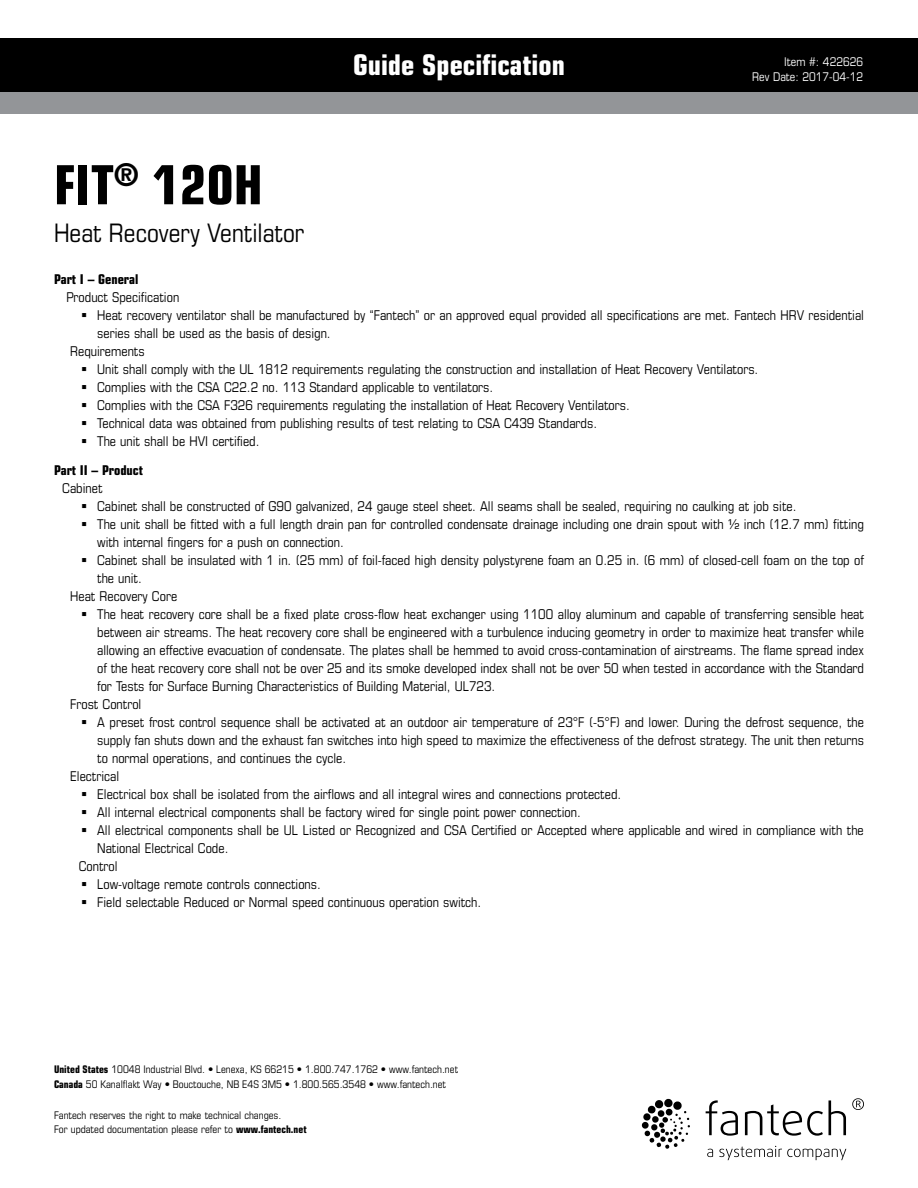
<style>
.page{position:relative;width:918px;height:1188px;background:#fff}
.page>*{position:absolute;margin:0;border:0;box-sizing:border-box;transform-origin:0 0}
.t1{font:700 condensed 54px "Eurostile LT Std";color:#000}
.t2{font:700 condensed 28.5px "Eurostile LT Std";color:#fff}
.t3{font:condensed 25.5px "Eurostile LT Std";color:#000}
.t4{font:condensed 13.5px/28.8px "Eurostile LT Std";color:#000}
.t5{font:700 condensed 13.5px "Eurostile LT Std";color:#000}
.t6{font:condensed 12px/14.4px "Eurostile LT Std";color:#fff;text-align:right}
.t7{font:condensed 10.5px/14.4px "Eurostile LT Std";color:#000}
.s1{font-weight:700}
</style>
<div class="page">
<div style="left:0;top:38px;width:918px;height:54px;background:#000"></div>
<div style="left:0;top:92px;width:918px;height:21px;background:#939598"></div>
<svg style="left:642px;top:1098px;width:48px;height:51px"></svg>
<svg style="left:707px;top:1149px;width:6px;height:8px"></svg>
<svg style="left:719px;top:1146px;width:127px;height:14px"></svg>
<svg style="left:706px;top:1100px;width:32px;height:36px"></svg>
<svg style="left:745px;top:1104px;width:78px;height:32px"></svg>
<svg style="left:829px;top:1100px;width:17px;height:35px"></svg>
<svg style="left:852px;top:1098px;width:12px;height:12px"></svg>
<h2 class="t2" style="left:353px;top:47px;width:213px">Guide Specification</h2>
<p class="t6" style="left:752px;top:54px;width:112px">Item #: 422626<br>Rev Date: 2017-04-12</p>
<h1 class="t1" style="left:54px;top:152px;width:210px">FIT<sup>®</sup> 120H</h1>
<h3 class="t3" style="left:54px;top:217px;width:252px">Heat Recovery Ventilator</h3>
<p class="t5" style="left:54px;top:271px;width:86px">Part I – General</p>
<p class="t4" style="left:66px;top:283px;width:114px">Product Specification</p>
<p class="t4" style="left:81px;top:301px;width:785px">▪ Heat recovery ventilator shall be manufactured by “Fantech” or an approved equal provided all specifications are met. Fantech HRV residential</p>
<p class="t4" style="left:97px;top:319px;width:235px">series shall be used as the basis of design.</p>
<p class="t4" style="left:70px;top:337px;width:76px">Requirements</p>
<p class="t4" style="left:81px;top:355px;width:679px">▪ Unit shall comply with the UL 1812 requirements regulating the construction and installation of Heat Recovery Ventilators.</p>
<p class="t4" style="left:81px;top:373px;width:414px">▪ Complies with the CSA C22.2 no. 113 Standard applicable to ventilators.</p>
<p class="t4" style="left:81px;top:391px;width:550px">▪ Complies with the CSA F326 requirements regulating the installation of Heat Recovery Ventilators.</p>
<p class="t4" style="left:81px;top:409px;width:518px">▪ Technical data was obtained from publishing results of test relating to CSA C439 Standards.</p>
<p class="t4" style="left:54px;top:427px;width:207px;text-indent:27px">▪ The unit shall be HVI certified.<br><span class="s1">Part II – Product</span></p>
<p class="t4" style="left:62px;top:474px;width:42px">Cabinet</p>
<p class="t4" style="left:81px;top:492px;width:717px">▪ Cabinet shall be constructed of G90 galvanized, 24 gauge steel sheet. All seams shall be sealed, requiring no caulking at job site.</p>
<p class="t4" style="left:97px;top:515px;width:768px;line-height:18px;text-indent:-16px">▪ The unit shall be fitted with a full length drain pan for controlled condensate drainage including one drain spout with ½ inch (12.7 mm) fitting with internal fingers for a push on connection.</p>
<p class="t4" style="left:81px;top:546px;width:785px">▪ Cabinet shall be insulated with 1 in. (25 mm) of foil-faced high density polystyrene foam an 0.25 in. (6 mm) of closed-cell foam on the top of</p>
<p class="t4" style="left:97px;top:564px;width:46px">the unit.</p>
<p class="t4" style="left:70px;top:582px;width:109px">Heat Recovery Core</p>
<p class="t4" style="left:81px;top:600px;width:785px">▪ The heat recovery core shall be a fixed plate cross-flow heat exchanger using 1100 alloy aluminum and capable of transferring sensible heat</p>
<p class="t4" style="left:97px;top:618px;width:768px">between air streams. The heat recovery core shall be engineered with a turbulence inducing geometry in order to maximize heat transfer while</p>
<p class="t4" style="left:97px;top:636px;width:768px">allowing an effective evacuation of condensate. The plates shall be hemmed to avoid cross-contamination of airstreams. The flame spread index</p>
<p class="t4" style="left:97px;top:654px;width:768px">of the heat recovery core shall not be over 25 and its smoke developed index shall not be over 50 when tested in accordance with the Standard</p>
<p class="t4" style="left:97px;top:672px;width:400px">for Tests for Surface Burning Characteristics of Building Material, UL723.</p>
<p class="t4" style="left:70px;top:690px;width:73px">Frost Control</p>
<p class="t4" style="left:81px;top:708px;width:785px">▪ A preset frost control sequence shall be activated at an outdoor air temperature of 23°F (-5°F) and lower. During the defrost sequence, the</p>
<p class="t4" style="left:97px;top:726px;width:768px">supply fan shuts down and the exhaust fan switches into high speed to maximize the effectiveness of the defrost strategy. The unit then returns</p>
<p class="t4" style="left:97px;top:744px;width:251px">to normal operations, and continues the cycle.</p>
<p class="t4" style="left:70px;top:762px;width:50px">Electrical</p>
<p class="t4" style="left:81px;top:780px;width:542px">▪ Electrical box shall be isolated from the airflows and all integral wires and connections protected.</p>
<p class="t4" style="left:81px;top:798px;width:501px">▪ All internal electrical components shall be factory wired for single point power connection.</p>
<p class="t4" style="left:81px;top:816px;width:784px">▪ All electrical components shall be UL Listed or Recognized and CSA Certified or Accepted where applicable and wired in compliance with the</p>
<p class="t4" style="left:97px;top:834px;width:133px">National Electrical Code.</p>
<p class="t4" style="left:79px;top:852px;width:40px">Control</p>
<p class="t4" style="left:81px;top:870px;width:241px">▪ Low-voltage remote controls connections.</p>
<p class="t4" style="left:81px;top:888px;width:402px">▪ Field selectable Reduced or Normal speed continuous operation switch.</p>
<p class="t7" style="left:54px;top:1062px;width:406px"><span class="s1">United States</span> 10048 Industrial Blvd. • Lenexa, KS 66215 • 1.800.747.1762 • www.fantech.net<br><span class="s1">Canada</span> 50 Kanalflakt Way • Bouctouche, NB E4S 3M5 • 1.800.565.3548 • www.fantech.net</p>
<p class="t7" style="left:54px;top:1107px;width:254px">Fantech reserves the right to make technical changes.<br>For updated documentation please refer to <span class="s1">www.fantech.net</span></p>
</div>
